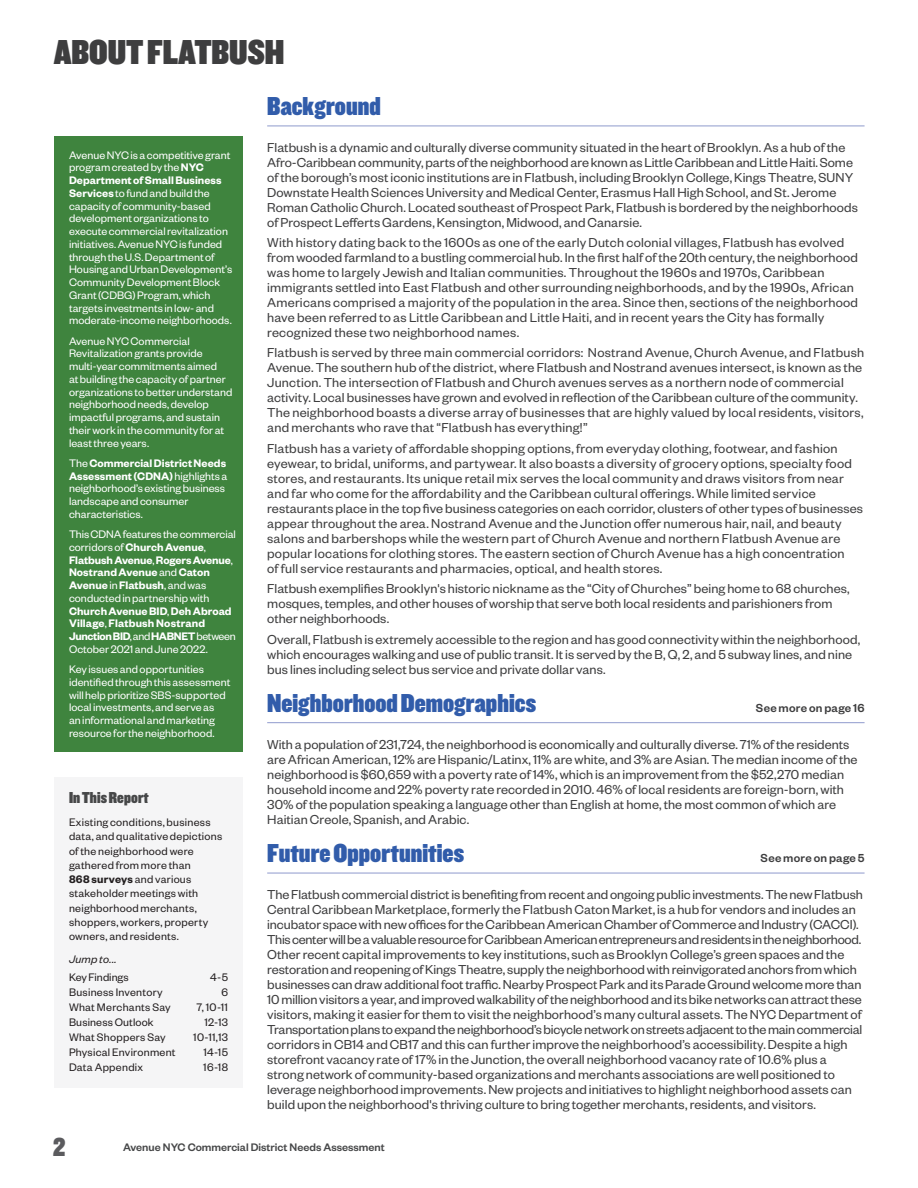
<style>
.page{position:relative;width:918px;height:1188px;background:#fff}
.page>*{position:absolute;margin:0;border:0;box-sizing:border-box;transform-origin:0 0}
.Header_2{font:36px "Knockout HTF90 Ultmt Welterwt";color:#3e3e3f}
.Header_2___in_body_t{font:27px "Knockout HTF90 Ultmt Welterwt";letter-spacing:.005em;color:#315caa}
.t1{font:27px "Knockout HTF90 Ultmt Welterwt";color:#5b5b5e}
.t2{font:16.5px "Knockout HTF90 Ultmt Welterwt";letter-spacing:.005em;color:#464748}
.t3{font:14.25px/15px "Founders Grotesk";letter-spacing:.01em;color:#3e3e3f}
.Header_2___in_body_t-2{font:500 12.75px "Founders Grotesk";letter-spacing:.02em;color:#3e3e3f}
.t4{font:12px/12.8px "Founders Grotesk";letter-spacing:.005em;color:#fff}
.t5{font:12px/14.2px "Founders Grotesk";letter-spacing:.025em;color:#231f20}
.t6{font:600 12px/12.8px "Founders Grotesk";color:#fff}
.t7{font:500 12px "Founders Grotesk";color:#464748}
.t8{font:12px "Founders Grotesk";color:#231f20}
.t9{font:italic 12px "Founders Grotesk";letter-spacing:.02em;color:#231f20}
.s1{font-weight:600}
.s2{font-weight:400}
</style>
<div class="page">
<hr style="left:267px;top:126px;width:598px;height:1px;background:#8f9acd">
<hr style="left:267px;top:722px;width:598px;height:1px;background:#8f9acd">
<hr style="left:267px;top:873px;width:598px;height:1px;background:#8f9acd">
<div style="left:54px;top:136px;width:189px;height:616px;background:#3f843e"></div>
<div style="left:54px;top:777px;width:189px;height:311px;background:#f5f5f6"></div>
<p class="Header_2" style="left:54px;top:33px;width:232px">ABOUT FLATBUSH</p>
<p class="Header_2___in_body_t" style="left:267px;top:91px;width:115px">Background</p>
<p class="t3" style="left:267px;top:139px;width:592px">Flatbush is a dynamic and culturally diverse community situated in the heart of Brooklyn. As a hub of the Afro-Caribbean community, parts of the neighborhood are known as Little Caribbean and Little Haiti. Some of the borough’s most iconic institutions are in Flatbush, including Brooklyn College, Kings Theatre, SUNY Downstate Health Sciences University and Medical Center, Erasmus Hall High School, and St. Jerome Roman Catholic Church. Located southeast of Prospect Park, Flatbush is bordered by the neighborhoods of Prospect Lefferts Gardens, Kensington, Midwood, and Canarsie.</p>
<p class="t3" style="left:267px;top:234px;width:592px">With history dating back to the 1600s as one of the early Dutch colonial villages, Flatbush has evolved from wooded farmland to a bustling commercial hub. In the first half of the 20th century, the neighborhood was home to largely Jewish and Italian communities. Throughout the 1960s and 1970s, Caribbean immigrants settled into East Flatbush and other surrounding neighborhoods, and by the 1990s, African Americans comprised a majority of the population in the area. Since then, sections of the neighborhood have been referred to as Little Caribbean and Little Haiti, and in recent years the City has formally recognized these two neighborhood names.</p>
<p class="t3" style="left:267px;top:345px;width:599px">Flatbush is served by three main commercial corridors: Nostrand Avenue, Church Avenue, and Flatbush Avenue. The southern hub of the district, where Flatbush and Nostrand avenues intersect, is known as the Junction. The intersection of Flatbush and Church avenues serves as a northern node of commercial activity. Local businesses have grown and evolved in reflection of the Caribbean culture of the community.<br>The neighborhood boasts a diverse array of businesses that are highly valued by local residents, visitors, and merchants who rave that “Flatbush has everything!”</p>
<p class="t3" style="left:267px;top:440px;width:597px">Flatbush has a variety of affordable shopping options, from everyday clothing, footwear, and fashion eyewear, to bridal, uniforms, and partywear. It also boasts a diversity of grocery options, specialty food stores, and restaurants. Its unique retail mix serves the local community and draws visitors from near and far who come for the affordability and the Caribbean cultural offerings. While limited service restaurants place in the top five business categories on each corridor, clusters of other types of businesses appear throughout the area. Nostrand Avenue and the Junction offer numerous hair, nail, and beauty salons and barbershops while the western part of Church Avenue and northern Flatbush Avenue are popular locations for clothing stores. The eastern section of Church Avenue has a high concentration<br>of full service restaurants and pharmacies, optical, and health stores.</p>
<p class="t3" style="left:267px;top:580px;width:584px">Flatbush exemplifies Brooklyn's historic nickname as the “City of Churches” being home to 68 churches, mosques, temples, and other houses of worship that serve both local residents and parishioners from other neighborhoods.</p>
<p class="t3" style="left:267px;top:631px;width:595px">Overall, Flatbush is extremely accessible to the region and has good connectivity within the neighborhood, which encourages walking and use of public transit. It is served by the B, Q, 2, and 5 subway lines, and nine bus lines including select bus service and private dollar vans.</p>
<p class="Header_2___in_body_t" style="left:267px;top:688px;width:270px">Neighborhood Demographics</p>
<p class="Header_2___in_body_t-2" style="left:756px;top:699px;width:110px">See more on page 16</p>
<p class="t3" style="left:267px;top:736px;width:592px">With a population of 231,724, the neighborhood is economically and culturally diverse. 71% of the residents are African American, 12% are Hispanic/Latinx, 11% are white, and 3% are Asian. The median income of the neighborhood is $60,659 with a poverty rate of 14%, which is an improvement from the $52,270 median household income and 22% poverty rate recorded in 2010. 46% of local residents are foreign-born, with 30% of the population speaking a language other than English at home, the most common of which are Haitian Creole, Spanish, and Arabic.</p>
<p class="Header_2___in_body_t" style="left:267px;top:838px;width:198px">Future Opportunities</p>
<p class="Header_2___in_body_t-2" style="left:761px;top:850px;width:105px">See more on page 5</p>
<p class="t3" style="left:267px;top:887px;width:597px">The Flatbush commercial district is benefiting from recent and ongoing public investments. The new Flatbush Central Caribbean Marketplace, formerly the Flatbush Caton Market, is a hub for vendors and includes an incubator space with new offices for the Caribbean American Chamber of Commerce and Industry (CACCI).<br>This center will be a valuable resource for Caribbean American entrepreneurs and residents in the neighborhood.<br>Other recent capital improvements to key institutions, such as Brooklyn College’s green spaces and the restoration and reopening of Kings Theatre, supply the neighborhood with reinvigorated anchors from which businesses can draw additional foot traffic. Nearby Prospect Park and its Parade Ground welcome more than 10 million visitors a year, and improved walkability of the neighborhood and its bike networks can attract these visitors, making it easier for them to visit the neighborhood’s many cultural assets. The NYC Department of Transportation plans to expand the neighborhood’s bicycle network on streets adjacent to the main commercial corridors in CB14 and CB17 and this can further improve the neighborhood’s accessibility. Despite a high storefront vacancy rate of 17% in the Junction, the overall neighborhood vacancy rate of 10.6% plus a strong network of community-based organizations and merchants associations are well positioned to leverage neighborhood improvements. New projects and initiatives to highlight neighborhood assets can build upon the neighborhood's thriving culture to bring together merchants, residents, and visitors.</p>
<p class="t4" style="left:69px;top:148px;width:165px">Avenue NYC is a competitive grant program created by the <span class="s1">NYC<br>Department of Small Business<br>Services</span> to fund and build the capacity of community-based development organizations to execute commercial revitalization initiatives. Avenue NYC is funded through the U.S. Department of<br>Housing and Urban Development’s<br>Community Development Block<br>Grant (CDBG) Program, which targets investments in low- and moderate-income neighborhoods.</p>
<p class="t4" style="left:69px;top:334px;width:165px">Avenue NYC Commercial<br>Revitalization grants provide multi-year commitments aimed<br>at building the capacity of partner organizations to better understand neighborhood needs, develop impactful programs, and sustain their work in the community for at least three years.</p>
<p class="t4" style="left:69px;top:456px;width:160px">The <span class="s1">Commercial District Needs<br>Assessment (CDNA)</span> highlights a neighborhood’s existing business landscape and consumer characteristics.</p>
<p class="t6" style="left:69px;top:527px;width:168px"><span class="s2">This CDNA features the commercial corridors of</span> Church Avenue<span class="s2">,<br></span>Flatbush Avenue<span class="s2">,</span> Rogers Avenue<span class="s2">,<br></span>Nostrand Avenue <span class="s2">and</span> Caton<br>Avenue <span class="s2">in</span> Flatbush<span class="s2">, and was conducted in partnership with<br></span>Church Avenue BID<span class="s2">,</span> Deh Abroad<br>Village<span class="s2">,</span> Flatbush Nostrand<br>Junction BID<span class="s2">,and</span> HABNET <span class="s2">between<br>October 2021 and June 2022.</span></p>
<p class="t4" style="left:69px;top:662px;width:163px">Key issues and opportunities identified through this assessment will help prioritize SBS-supported local investments, and serve as<br>an informational and marketing resource for the neighborhood.</p>
<p class="t2" style="left:69px;top:789px;width:81px">In This Report</p>
<p class="t5" style="left:69px;top:815px;width:155px">Existing conditions, business data, and qualitative depictions of the neighborhood were gathered from more than<br><span class="s1">868 surveys</span> and various stakeholder meetings with neighborhood merchants, shoppers, workers, property owners, and residents.</p>
<p class="t9" style="left:69px;top:952px;width:49px">Jump to...</p>
<p class="t8" style="left:69px;top:970px;width:61px">Key Findings</p>
<p class="t5" style="left:69px;top:985px;width:95px">Business Inventory</p>
<p class="t5" style="left:69px;top:1000px;width:103px">What Merchants Say</p>
<p class="t5" style="left:69px;top:1015px;width:86px">Business Outlook</p>
<p class="t5" style="left:69px;top:1030px;width:98px">What Shoppers Say</p>
<p class="t5" style="left:69px;top:1045px;width:108px">Physical Environment</p>
<p class="t5" style="left:69px;top:1060px;width:76px">Data Appendix</p>
<p class="t5" style="left:210px;top:970px;width:19px">4-5</p>
<p class="t5" style="left:221px;top:985px;width:8px">6</p>
<p class="t5" style="left:196px;top:1000px;width:33px">7, 10-11</p>
<p class="t5" style="left:205px;top:1015px;width:25px">12-13</p>
<p class="t5" style="left:193px;top:1030px;width:36px">10-11,13</p>
<p class="t5" style="left:204px;top:1045px;width:26px">14-15</p>
<p class="t5" style="left:203px;top:1060px;width:26px">16-18</p>
<h2 class="t1" style="left:53px;top:1133px;width:14px">2</h2>
<p class="t7" style="left:123px;top:1140px;width:263px">Avenue NYC Commercial District Needs Assessment</p>
</div>
